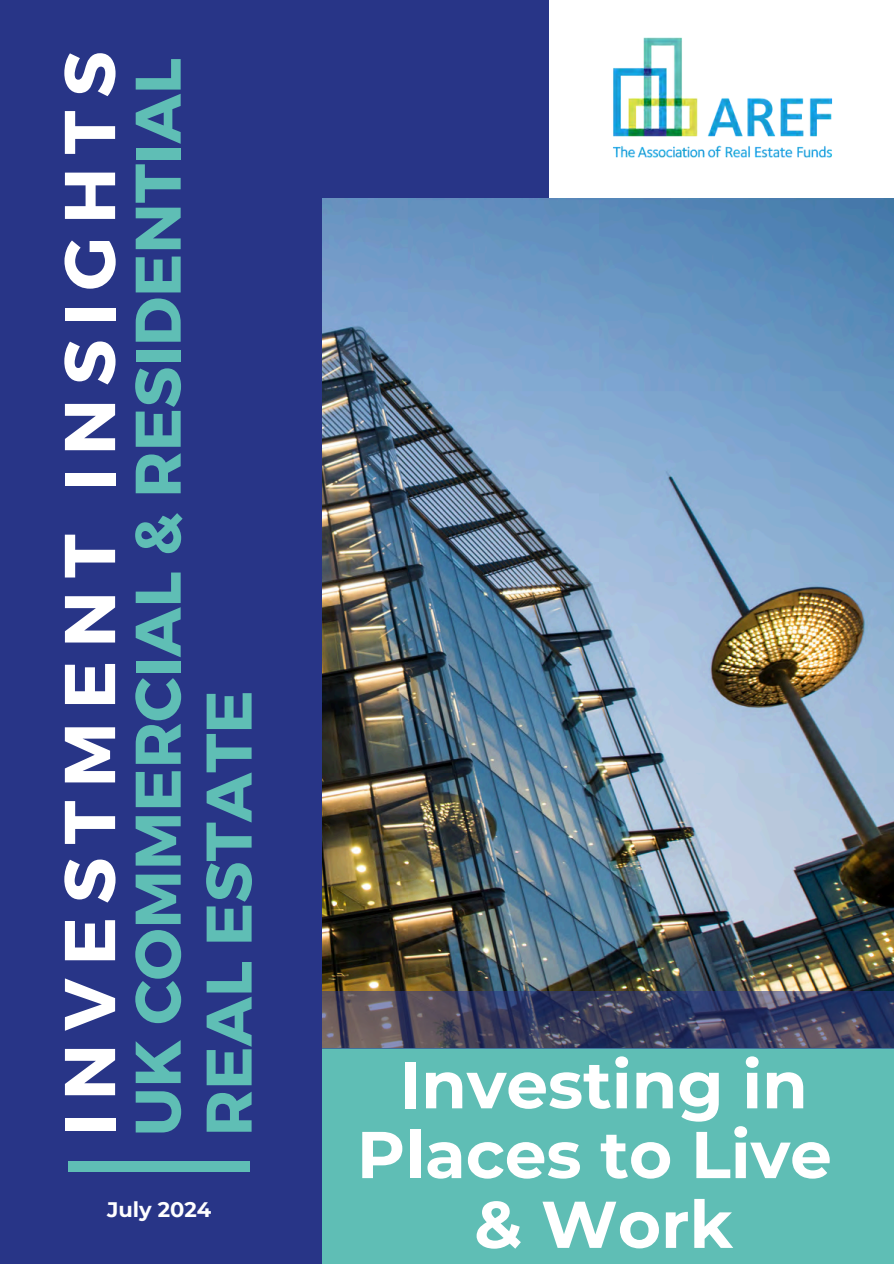
<style>
.page{position:relative;width:894px;height:1264px;background:#fff}
.page>*{position:absolute;margin:0;border:0;box-sizing:border-box;transform-origin:0 0}
.t1{font:700 71.7px "Montserrat";letter-spacing:.185em;color:#fff}
.t2{font:700 66px/69.8px "Montserrat";color:#fff;text-align:center}
.t3{font:700 64.2px/70.9px "Montserrat";color:#5fbeb5}
.t4{font:700 21px "Montserrat";color:#fff}
</style>
<div class="page">
<div style="left:0;top:0;width:548px;height:1263px;background:#283587"></div>
<img style="left:322px;top:198px;width:571px;height:793px">
<div style="left:322px;top:1048px;width:571px;height:215px;background:#5fbeb5"></div>
<img style="left:613px;top:37px;width:220px;height:121px">
<svg style="left:322px;top:991px;width:571px;height:57px"></svg>
<div style="left:69px;top:1161px;width:181px;height:10px;background:#5fbeb5"></div>
<p class="t1" style="left:43px;top:1136px;width:1086px;rotate:-90deg">INVESTMENT INSIGHTS</p>
<p class="t3" style="left:119px;top:1136px;width:1079px;rotate:-90deg">UK COMMERCIAL &amp; RESIDENTIAL<br>REAL ESTATE</p>
<h2 class="t4" style="left:107px;top:1196px;width:106px">July 2024</h2>
<h3 class="t2" style="left:356px;top:1049px;width:476px">Investing in<br>Places to Live &amp; Work</h3>
</div>
